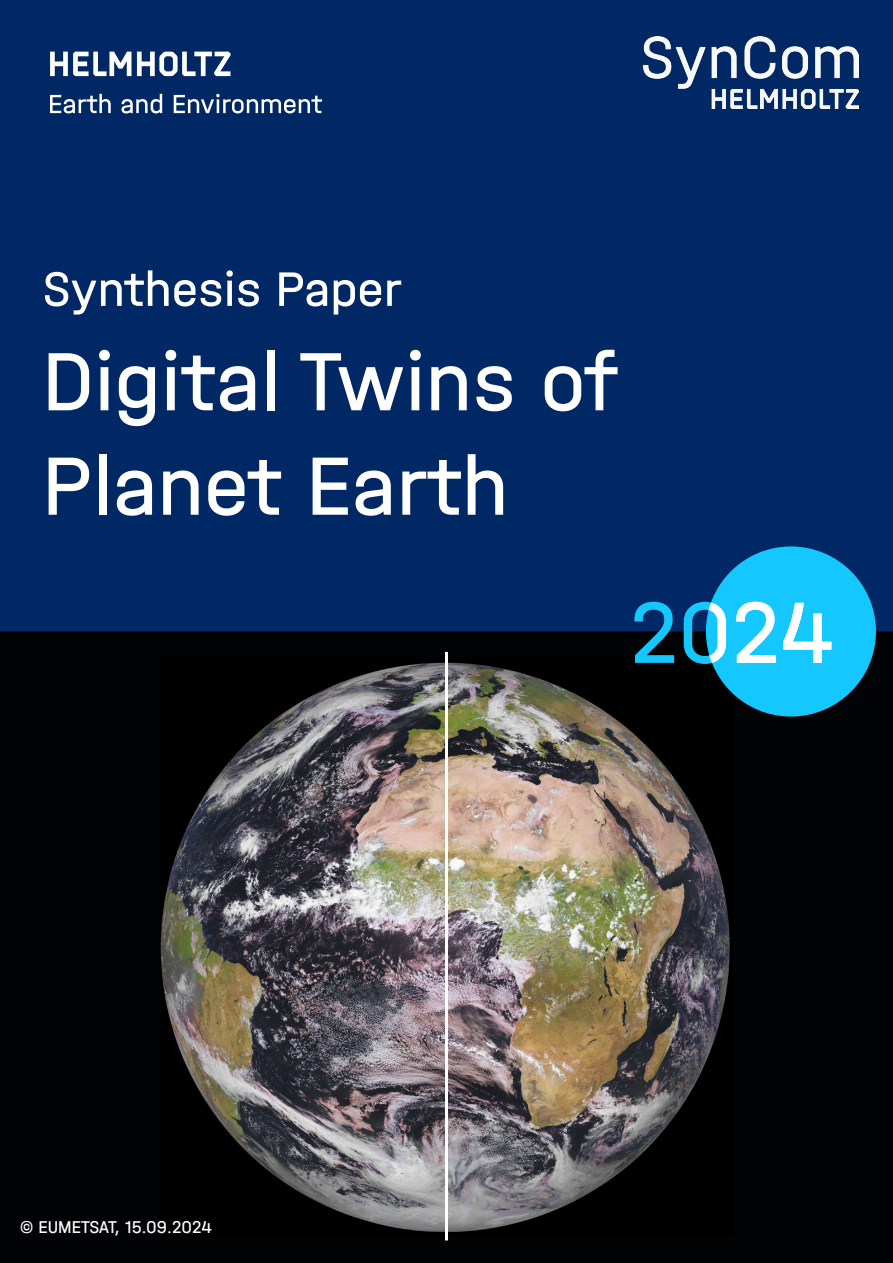
<style>
.page{position:relative;width:893px;height:1263px;background:#fff}
.page>*{position:absolute;margin:0;border:0;box-sizing:border-box;transform-origin:0 0}
.t1{font:91.5px "Helmholtz Halvar Mittel";color:#14c8ff}
.t2{font:87px/104.4px "Helmholtz Halvar Mittel";color:#fff}
.t3{font:51px "Helmholtz Halvar Mittel";color:#fff}
.t4{font:18px "Helmholtz Halvar Mittel";color:#fff}
.s1{color:#fff}
</style>
<div class="page">
<div style="left:0;top:0;width:893px;height:631px;background:#002864"></div>
<div style="left:0;top:631px;width:893px;height:632px;background:#020304"></div>
<img style="left:160px;top:658px;width:573px;height:578px">
<hr style="left:445px;top:652px;width:3px;height:588px;background:#fff">
<div style="left:706px;top:546px;width:170px;height:170px;background:#14c8ff;border-radius:50%"></div>
<img style="left:644px;top:36px;width:215px;height:72px">
<svg style="left:50px;top:52px;width:181px;height:24px"></svg>
<svg style="left:50px;top:94px;width:61px;height:19px"></svg>
<svg style="left:121px;top:94px;width:41px;height:19px"></svg>
<svg style="left:174px;top:94px;width:148px;height:19px"></svg>
<p class="t3" style="left:43px;top:259px;width:361px">Synthesis Paper</p>
<p class="t2" style="left:43px;top:327px;width:577px">Digital Twins of<br>Planet Earth</p>
<p class="t1" style="left:630px;top:578px;width:207px">20<span class="s1">24</span></p>
<p class="t4" style="left:20px;top:1216px;width:194px">© EUMETSAT, 15.09.2024</p>
</div>
